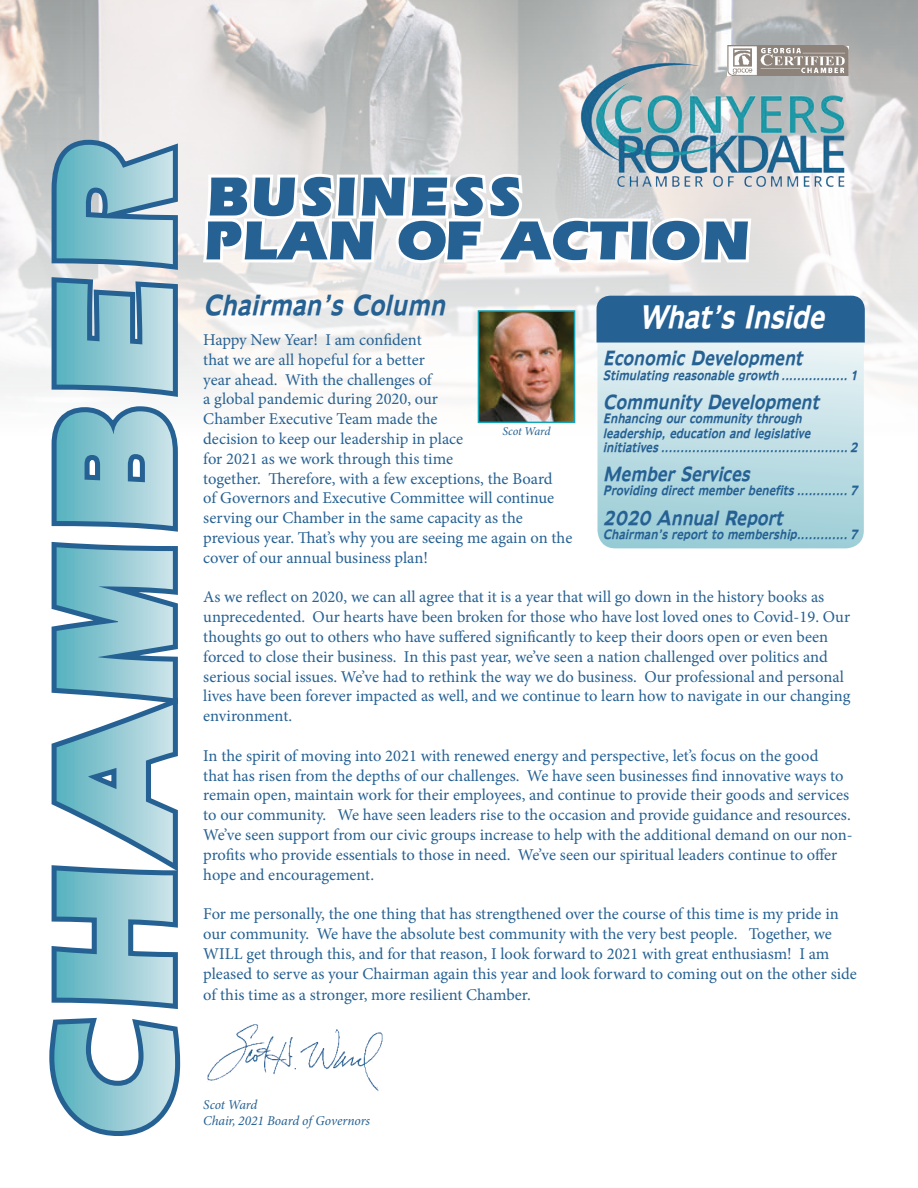
<style>
.page{position:relative;width:918px;height:1188px;background:#fff}
.page>*{position:absolute;margin:0;border:0;box-sizing:border-box;transform-origin:0 0}
.t1{font:56.25px/44px "Speedo Ultra S Si";letter-spacing:.01em;color:#266194}
.t2{font:italic 700 condensed 28.5px "Adams";letter-spacing:-.01em;color:#fff}
.t3{font:italic 700 condensed 25.5px "Adams";color:#266193}
.t4{font:italic 700 condensed 18px "Adams";letter-spacing:-.01em;color:#266194}
.t5{font:16.5px/19.8px "Minion Pro";color:#266193}
.t6{font:italic 13.5px/16.2px "Minion Pro";letter-spacing:-.005em;color:#266193}
.t7{font:italic 700 condensed 12px/14.4px "Adams";letter-spacing:-.01em;color:#266194}
.t8{font:italic 12px "Minion Pro";letter-spacing:-.015em;color:#266193}
</style>
<div class="page">
<img style="left:0;top:0;width:918px;height:424px">
<img style="left:578px;top:59px;width:273px;height:134px">
<img style="left:727px;top:46px;width:122px;height:30px">
<svg style="left:18px;top:135px;width:167px;height:1001px"></svg>
<svg style="left:54px;top:145px;width:121px;height:986px"></svg>
<svg style="left:200px;top:170px;width:555px;height:98px"></svg>
<svg style="left:597px;top:343px;width:267px;height:205px;background:#c0dfe5"></svg>
<div style="left:597px;top:296px;width:268px;height:47px;background:#266194"></div>
<img style="left:207px;top:1024px;width:176px;height:67px">
<img style="left:481px;top:313px;width:91px;height:107px">
<div style="left:478px;top:310px;width:97px;height:113px;border:2px solid #16a4b4"></div>
<h1 class="t1" style="left:206px;top:175px;width:546px">BUSINESS<br>PLAN OF ACTION</h1>
<h3 class="t3" style="left:203px;top:287px;width:243px">Chairman’s Column</h3>
<p class="t5" style="left:203px;top:330px;width:371px">Happy New Year! I am confident<br>that we are all hopeful for a better<br>year ahead. With the challenges of<br>a global pandemic during 2020, our<br>Chamber Executive Team made the<br>decision to keep our leadership in place<br>for 2021 as we work through this time<br>together. Therefore, with a few exceptions, the Board<br>of Governors and Executive Committee will continue serving our Chamber in the same capacity as the previous year. That’s why you are seeing me again on the cover of our annual business plan!</p>
<p class="t5" style="left:203px;top:587px;width:649px">As we reflect on 2020, we can all agree that it is a year that will go down in the history books as unprecedented. Our hearts have been broken for those who have lost loved ones to Covid-19. Our thoughts go out to others who have suffered significantly to keep their doors open or even been forced to close their business. In this past year, we’ve seen a nation challenged over politics and serious social issues. We’ve had to rethink the way we do business. Our professional and personal lives have been forever impacted as well, and we continue to learn how to navigate in our changing environment.</p>
<p class="t5" style="left:203px;top:746px;width:651px">In the spirit of moving into 2021 with renewed energy and perspective, let’s focus on the good<br>that has risen from the depths of our challenges. We have seen businesses find innovative ways to remain open, maintain work for their employees, and continue to provide their goods and services to our community. We have seen leaders rise to the occasion and provide guidance and resources.<br>We’ve seen support from our civic groups increase to help with the additional demand on our non&shy;profits who provide essentials to those in need. We’ve seen our spiritual leaders continue to offer hope and encouragement.</p>
<p class="t5" style="left:203px;top:904px;width:655px">For me personally, the one thing that has strengthened over the course of this time is my pride in our community. We have the absolute best community with the very best people. Together, we WILL get through this, and for that reason, I look forward to 2021 with great enthusiasm! I am pleased to serve as your Chairman again this year and look forward to coming out on the other side of this time as a stronger, more resilient Chamber.</p>
<h2 class="t2" style="left:639px;top:297px;width:186px">What’s Inside</h2>
<p class="t4" style="left:603px;top:346px;width:201px">Economic Development</p>
<p class="t7" style="left:603px;top:368px;width:256px">Stimulating reasonable growth ................. 1</p>
<p class="t4" style="left:603px;top:389px;width:217px">Community Development</p>
<p class="t7" style="left:603px;top:411px;width:257px">Enhancing our community through leadership, education and legislative initiatives ................................................ 2</p>
<p class="t4" style="left:603px;top:462px;width:149px">Member Services</p>
<p class="t7" style="left:603px;top:483px;width:257px">Providing direct member benefits ............. 7</p>
<p class="t4" style="left:603px;top:505px;width:181px">2020 Annual Report</p>
<p class="t7" style="left:603px;top:527px;width:256px">Chairman’s report to membership ............. 7</p>
<p class="t8" style="left:502px;top:424px;width:50px">Scot Ward</p>
<p class="t6" style="left:203px;top:1097px;width:168px">Scot Ward<br>Chair, 2021 Board of Governors</p>
</div>
